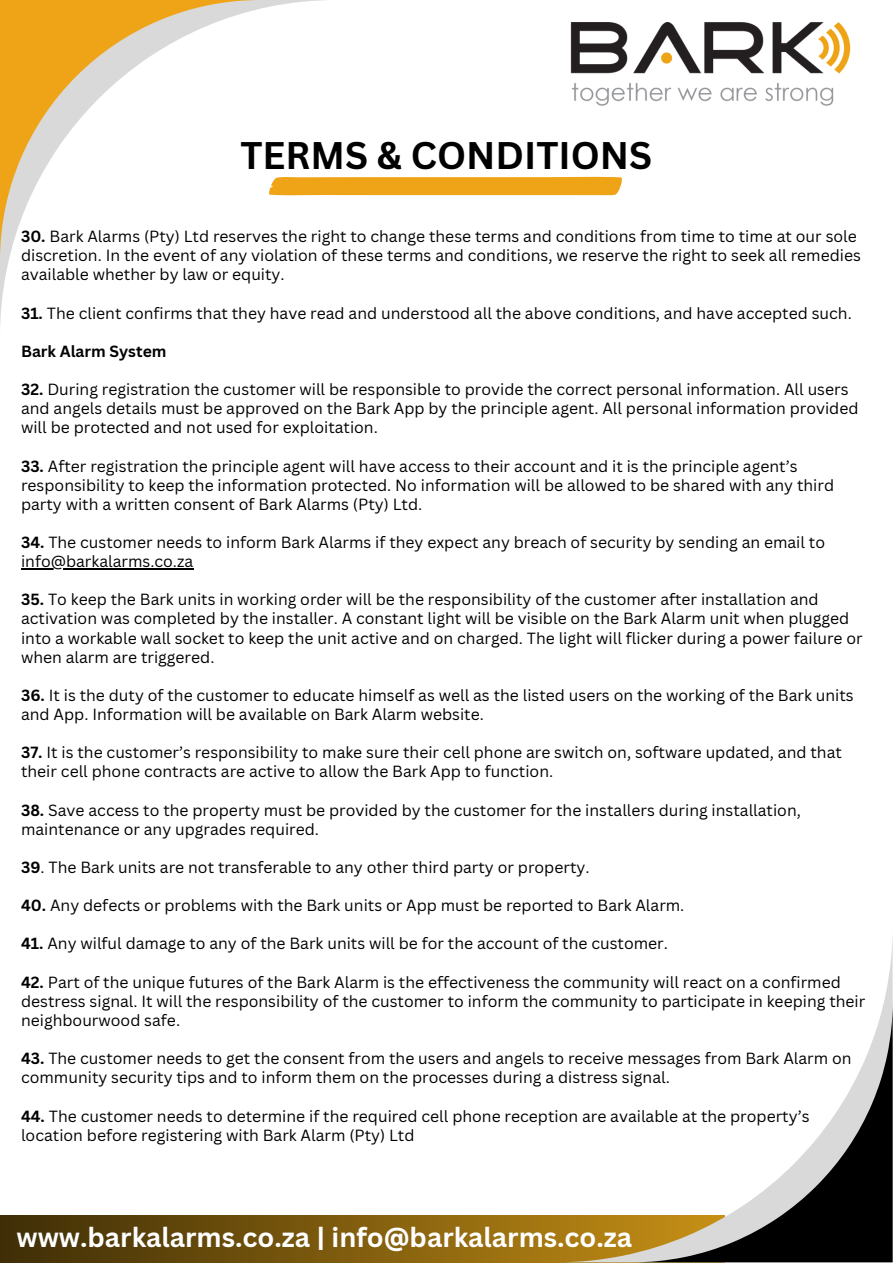
<style>
.page{position:relative;width:893px;height:1264px;background:#fff}
.page>*{position:absolute;margin:0;border:0;box-sizing:border-box;transform-origin:0 0}
.t1{font:700 37.5px "Canva Sans";color:#000}
.t2{font:700 27px "Canva Sans";color:#fff}
.t3{font:15.75px/19px "Canva Sans";color:#000}
.t4{font:700 15.75px "Canva Sans";color:#000}
.s1{font-weight:700}
</style>
<div class="page">
<svg style="left:0;top:0;width:336px;height:324px"></svg>
<svg style="left:0;top:0;width:260px;height:260px"></svg>
<svg style="left:0;top:1215px;width:556px;height:47px;background:#72530c"></svg>
<svg style="left:556px;top:951px;width:336px;height:311px"></svg>
<svg style="left:632px;top:1001px;width:260px;height:261px"></svg>
<img style="left:570px;top:23px;width:280px;height:83px">
<svg style="left:268px;top:176px;width:354px;height:19px;background:#f0aa28"></svg>
<hr style="left:21px;top:568px;width:172px;height:1px;background:#000">
<p class="t1" style="left:240px;top:129px;width:413px">TERMS &amp; CONDITIONS</p>
<p class="t3" style="left:21px;top:226px;width:841px"><span class="s1">30.</span> Bark Alarms (Pty) Ltd reserves the right to change these terms and conditions from time to time at our sole discretion. In the event of any violation of these terms and conditions, we reserve the right to seek all remedies available whether by law or equity.</p>
<p class="t3" style="left:21px;top:303px;width:832px"><span class="s1">31.</span> The client confirms that they have read and understood all the above conditions, and have accepted such.</p>
<p class="t4" style="left:21px;top:340px;width:147px">Bark Alarm System</p>
<p class="t3" style="left:21px;top:379px;width:838px"><span class="s1">32.</span> During registration the customer will be responsible to provide the correct personal information. All users and angels details must be approved on the Bark App by the principle agent. All personal information provided will be protected and not used for exploitation.</p>
<p class="t3" style="left:21px;top:456px;width:814px"><span class="s1">33.</span> After registration the principle agent will have access to their account and it is the principle agent’s responsibility to keep the information protected. No information will be allowed to be shared with any third party with a written consent of Bark Alarms (Pty) Ltd.</p>
<p class="t3" style="left:21px;top:532px;width:805px"><span class="s1">34.</span> The customer needs to inform Bark Alarms if they expect any breach of security by sending an email to info@barkalarms.co.za</p>
<p class="t3" style="left:21px;top:589px;width:843px"><span class="s1">35.</span> To keep the Bark units in working order will be the responsibility of the customer after installation and activation was completed by the installer. A constant light will be visible on the Bark Alarm unit when plugged into a workable wall socket to keep the unit active and on charged. The light will flicker during a power failure or when alarm are triggered.</p>
<p class="t3" style="left:21px;top:685px;width:834px"><span class="s1">36.</span> It is the duty of the customer to educate himself as well as the listed users on the working of the Bark units and App. Information will be available on Bark Alarm website.</p>
<p class="t3" style="left:21px;top:742px;width:822px"><span class="s1">37.</span> It is the customer’s responsibility to make sure their cell phone are switch on, software updated, and that their cell phone contracts are active to allow the Bark App to function.</p>
<p class="t3" style="left:21px;top:800px;width:781px"><span class="s1">38.</span> Save access to the property must be provided by the customer for the installers during installation, maintenance or any upgrades required.</p>
<p class="t3" style="left:21px;top:857px;width:570px"><span class="s1">39</span>. The Bark units are not transferable to any other third party or property.</p>
<p class="t3" style="left:21px;top:895px;width:664px"><span class="s1">40.</span> Any defects or problems with the Bark units or App must be reported to Bark Alarm.</p>
<p class="t3" style="left:21px;top:933px;width:648px"><span class="s1">41.</span> Any wilful damage to any of the Bark units will be for the account of the customer.</p>
<p class="t3" style="left:21px;top:972px;width:845px"><span class="s1">42.</span> Part of the unique futures of the Bark Alarm is the effectiveness the community will react on a confirmed destress signal. It will the responsibility of the customer to inform the community to participate in keeping their neighbourwood safe.</p>
<p class="t3" style="left:21px;top:1048px;width:832px"><span class="s1">43.</span> The customer needs to get the consent from the users and angels to receive messages from Bark Alarm on community security tips and to inform them on the processes during a distress signal.</p>
<p class="t3" style="left:21px;top:1105px;width:789px"><span class="s1">44.</span> The customer needs to determine if the required cell phone reception are available at the property’s location before registering with Bark Alarm (Pty) Ltd</p>
<p class="t2" style="left:16px;top:1218px;width:617px">www.barkalarms.co.za | info@barkalarms.co.za</p>
</div>
